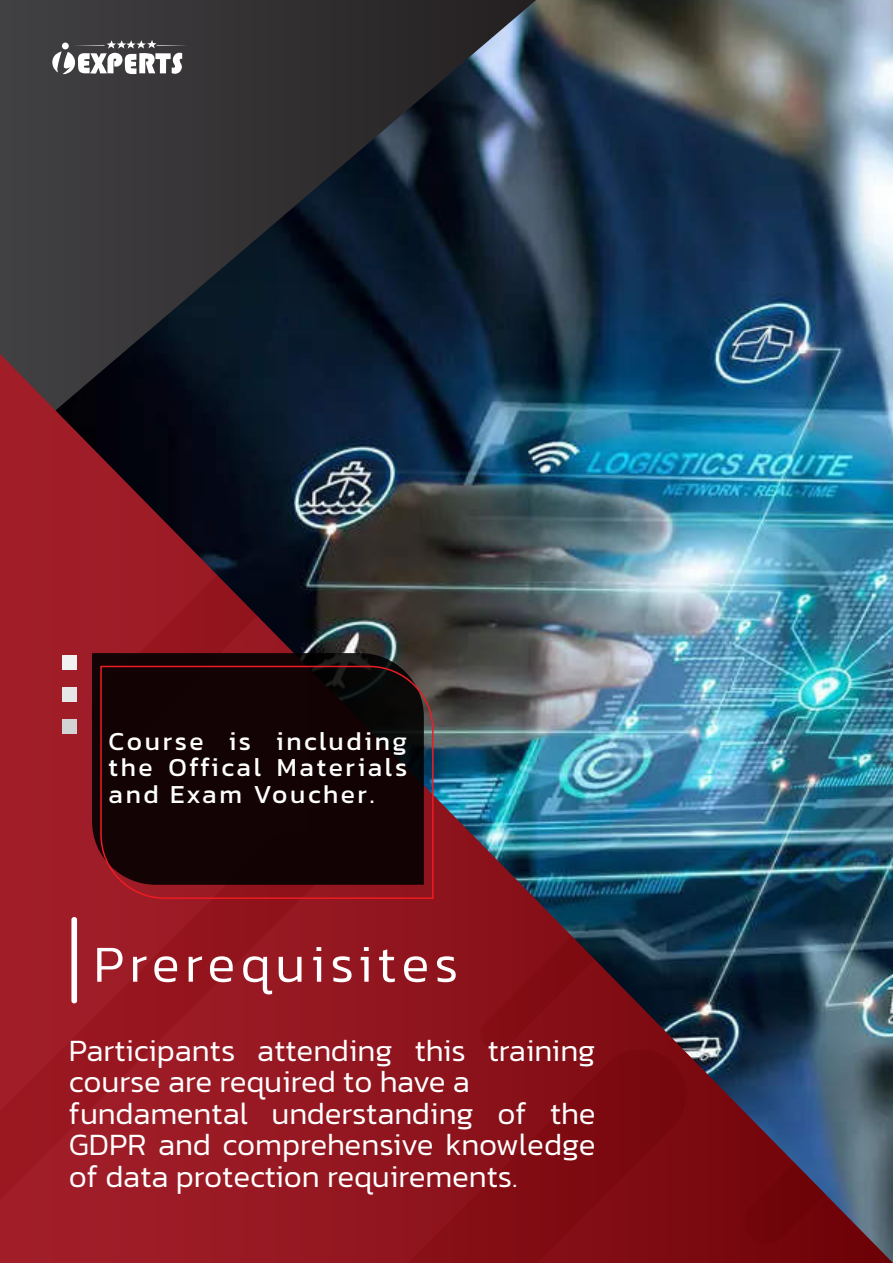
<style>
.page{position:relative;width:893px;height:1263px;background:#fff}
.page>*{position:absolute;margin:0;border:0;box-sizing:border-box;transform-origin:0 0}
.t1{font:300 52.5px "Kanit";letter-spacing:.1em;color:#fff}
.t2{font:300 31.5px/31.5px "Kanit";color:#fff}
.t3{font:26.4px/26.4px "Kanit";letter-spacing:.1em;color:#fff;text-align:justify}
</style>
<div class="page">
<img style="left:536px;top:0;width:357px;height:354px">
<svg style="left:0;top:0;width:536px;height:354px;background:#2a2f37"></svg>
<img style="left:0;top:354px;width:893px;height:909px">
<div style="left:0;top:831px;width:324px;height:396px;background:#9b1b25"></div>
<svg style="left:481px;top:843px;width:206px;height:207px;background:#4b2939"></svg>
<svg style="left:745px;top:1092px;width:119px;height:151px;background:#57374f"></svg>
<svg style="left:91px;top:554px;width:228px;height:188px;background:#6a1520"></svg>
<svg style="left:361px;top:1049px;width:325px;height:214px;background:#850e16"></svg>
<svg style="left:50px;top:40px;width:138px;height:35px"></svg>
<svg style="left:71px;top:916px;width:6px;height:88px"></svg>
<svg style="left:92px;top:653px;width:332px;height:232px;background:#1f0b0c"></svg>
<svg style="left:100px;top:665px;width:334px;height:235px;background:#210608"></svg>
<div style="left:63px;top:720px;width:14px;height:14px;background:#d1d3d4"></div>
<div style="left:63px;top:688px;width:14px;height:14px;background:#e6e7e8"></div>
<div style="left:63px;top:656px;width:14px;height:14px;background:#f1f2f2"></div>
<p class="t3" style="left:109px;top:727px;width:300px">Course is including the Offical Materials and Exam Voucher.</p>
<h1 class="t1" style="left:94px;top:927px;width:366px">Prerequisites</h1>
<p class="t2" style="left:69px;top:1034px;width:528px">Participants attending this training course are required to have a fundamental understanding of the GDPR and comprehensive knowledge of data protection requirements.</p>
</div>
